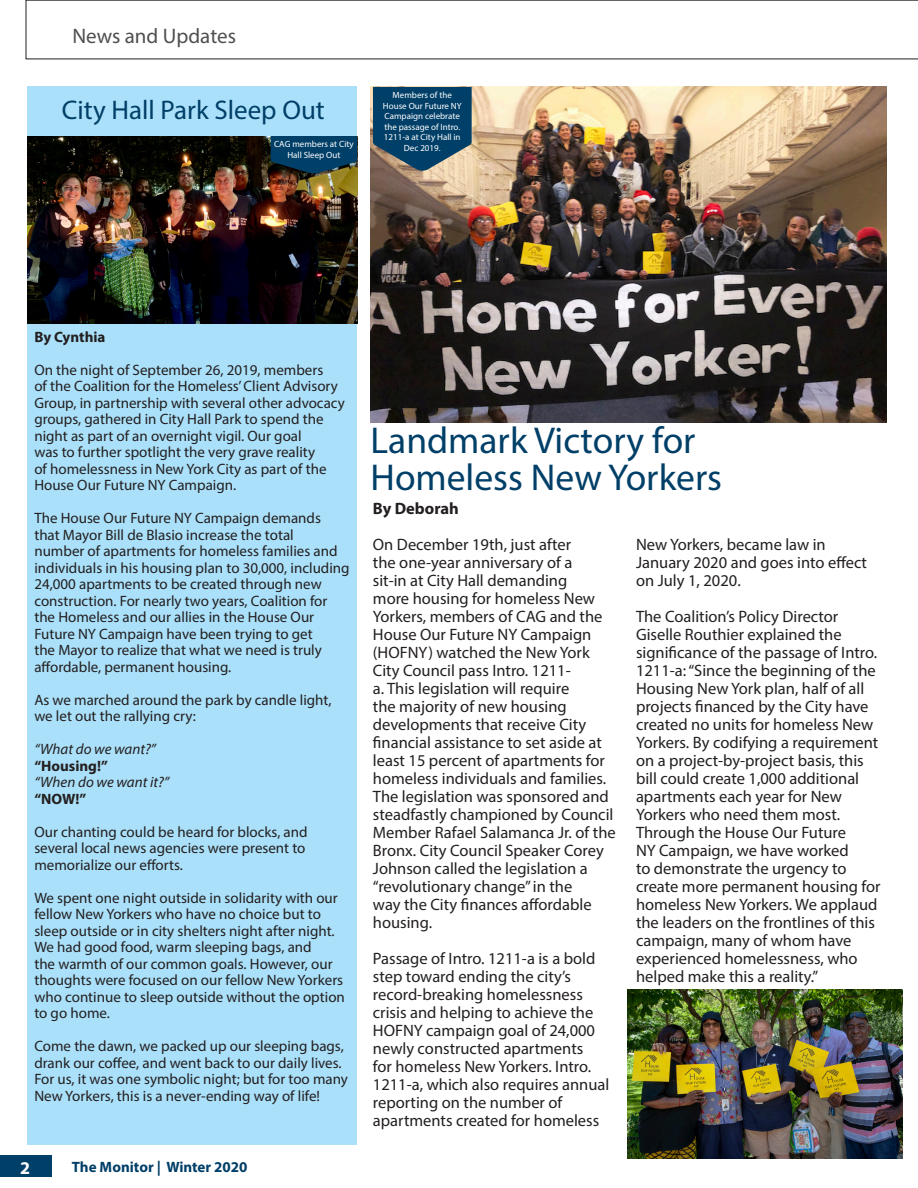
<style>
.page{position:relative;width:918px;height:1188px;background:#fff}
.page>*{position:absolute;margin:0;border:0;box-sizing:border-box;transform-origin:0 0}
.Head_1{font:37.5px/37.5px "Myriad Pro";color:#003f68}
.Head_2_reverse{font:27px "Myriad Pro";color:#003f68}
.Subheading{font:21px "Myriad Pro";color:#4f4f4f}
.t1{font:700 18px "Myriad Pro";color:#fff}
.Body{font:16.5px/18px "Myriad Pro";color:#231f20}
.Body-2{font:700 16.5px "Myriad Pro";color:#231f20}
.Body_reverse{font:15px/16.5px "Myriad Pro";color:#231f20}
.Body_reverse-2{font:italic 15px/16.5px "Myriad Pro";color:#231f20}
.t2{font:700 15px "Myriad Pro";color:#003f68}
.Body_reverse-3{font:700 15px "Myriad Pro";color:#231f20}
.t3{font:9px/10.5px "Myriad Pro";color:#fff;text-align:center}
.s1{font-weight:700;font-style:normal}
</style>
<div class="page">
<div style="left:27px;top:87px;width:330px;height:1058px;background:#aae0f9"></div>
<img style="left:27px;top:136px;width:330px;height:187px">
<svg style="left:26px;top:0;width:892px;height:59px"></svg>
<div style="left:0;top:1156px;width:51px;height:21px;background:#003f68"></div>
<svg style="left:271px;top:136px;width:86px;height:37px;background:#093e5c"></svg>
<img style="left:371px;top:87px;width:515px;height:335px">
<svg style="left:373px;top:87px;width:99px;height:84px;background:#1e4f6d"></svg>
<img style="left:627px;top:989px;width:276px;height:169px">
<p class="Subheading" style="left:72px;top:23px;width:165px">News and Updates</p>
<p class="Head_2_reverse" style="left:62px;top:94px;width:264px">City Hall Park Sleep Out</p>
<p class="t3" style="left:274px;top:139px;width:81px">CAG members at City<br>Hall Sleep Out</p>
<p class="t3" style="left:383px;top:90px;width:80px">Members of the<br>House Our Future NY<br>Campaign celebrate the passage of Intro.<br>1211-a at City Hall in<br>Dec 2019.</p>
<p class="Body_reverse-3" style="left:34px;top:327px;width:73px">By Cynthia</p>
<p class="Body_reverse" style="left:34px;top:361px;width:312px">On the night of September 26, 2019, members<br>of the Coalition for the Homeless’ Client Advisory Group, in partnership with several other advocacy groups, gathered in City Hall Park to spend the night as part of an overnight vigil. Our goal<br>was to further spotlight the very grave reality<br>of homelessness in New York City as part of the House Our Future NY Campaign.</p>
<p class="Body_reverse" style="left:34px;top:510px;width:317px">The House Our Future NY Campaign demands that Mayor Bill de Blasio increase the total<br>number of apartments for homeless families and individuals in his housing plan to 30,000, including 24,000 apartments to be created through new construction. For nearly two years, Coalition for the Homeless and our allies in the House Our Future NY Campaign have been trying to get<br>the Mayor to realize that what we need is truly affordable, permanent housing.</p>
<p class="Body_reverse" style="left:34px;top:691px;width:299px">As we marched around the park by candle light, we let out the rallying cry:</p>
<p class="Body_reverse-2" style="left:34px;top:741px;width:136px">“What do we want?” <span class="s1">“Housing!”<br></span>“When do we want it?” <span class="s1">“NOW!”</span></p>
<p class="Body_reverse" style="left:34px;top:823px;width:275px">Our chanting could be heard for blocks, and several local news agencies were present to memorialize our efforts.</p>
<p class="Body_reverse" style="left:34px;top:889px;width:312px">We spent one night outside in solidarity with our fellow New Yorkers who have no choice but to sleep outside or in city shelters night after night.<br>We had good food, warm sleeping bags, and<br>the warmth of our common goals. However, our thoughts were focused on our fellow New Yorkers who continue to sleep outside without the option to go home.</p>
<p class="Body_reverse" style="left:34px;top:1038px;width:315px">Come the dawn, we packed up our sleeping bags, drank our coffee, and went back to our daily lives.<br>For us, it was one symbolic night; but for too many New Yorkers, this is a never-ending way of life!</p>
<p class="t1" style="left:20px;top:1156px;width:11px">2</p>
<p class="t2" style="left:72px;top:1157px;width:177px">The Monitor | Winter 2020</p>
<p class="Head_1" style="left:371px;top:421px;width:353px">Landmark Victory for<br>Homeless New Yorkers</p>
<p class="Body-2" style="left:373px;top:498px;width:87px">By Deborah</p>
<p class="Body" style="left:373px;top:535px;width:244px">On December 19th, just after<br>the one-year anniversary of a<br>sit-in at City Hall demanding<br>more housing for homeless New<br>Yorkers, members of CAG and the<br>House Our Future NY Campaign (HOFNY) watched the New York<br>City Council pass Intro. 1211-<br>a. This legislation will require<br>the majority of new housing developments that receive City financial assistance to set aside at least 15 percent of apartments for homeless individuals and families.<br>The legislation was sponsored and steadfastly championed by Council<br>Member Rafael Salamanca Jr. of the<br>Bronx. City Council Speaker Corey<br>Johnson called the legislation a “revolutionary change” in the<br>way the City finances affordable housing.</p>
<p class="Body" style="left:373px;top:949px;width:238px">Passage of Intro. 1211-a is a bold step toward ending the city’s record-breaking homelessness crisis and helping to achieve the<br>HOFNY campaign goal of 24,000 newly constructed apartments<br>for homeless New Yorkers. Intro.<br>1211-a, which also requires annual reporting on the number of apartments created for homeless</p>
<p class="Body" style="left:636px;top:535px;width:191px">New Yorkers, became law in</p>
<p class="Body" style="left:636px;top:553px;width:233px">January 2020 and goes into effect on July 1, 2020.</p>
<p class="Body" style="left:636px;top:607px;width:246px">The Coalition’s Policy Director<br>Giselle Routhier explained the significance of the passage of Intro.<br>1211-a: “Since the beginning of the<br>Housing New York plan, half of all projects financed by the City have created no units for homeless New<br>Yorkers. By codifying a requirement on a project-by-project basis, this bill could create 1,000 additional apartments each year for New<br>Yorkers who need them most.<br>Through the House Our Future<br>NY Campaign, we have worked<br>to demonstrate the urgency to create more permanent housing for homeless New Yorkers. We applaud the leaders on the frontlines of this campaign, many of whom have experienced homelessness, who helped make this a reality.”</p>
</div>
